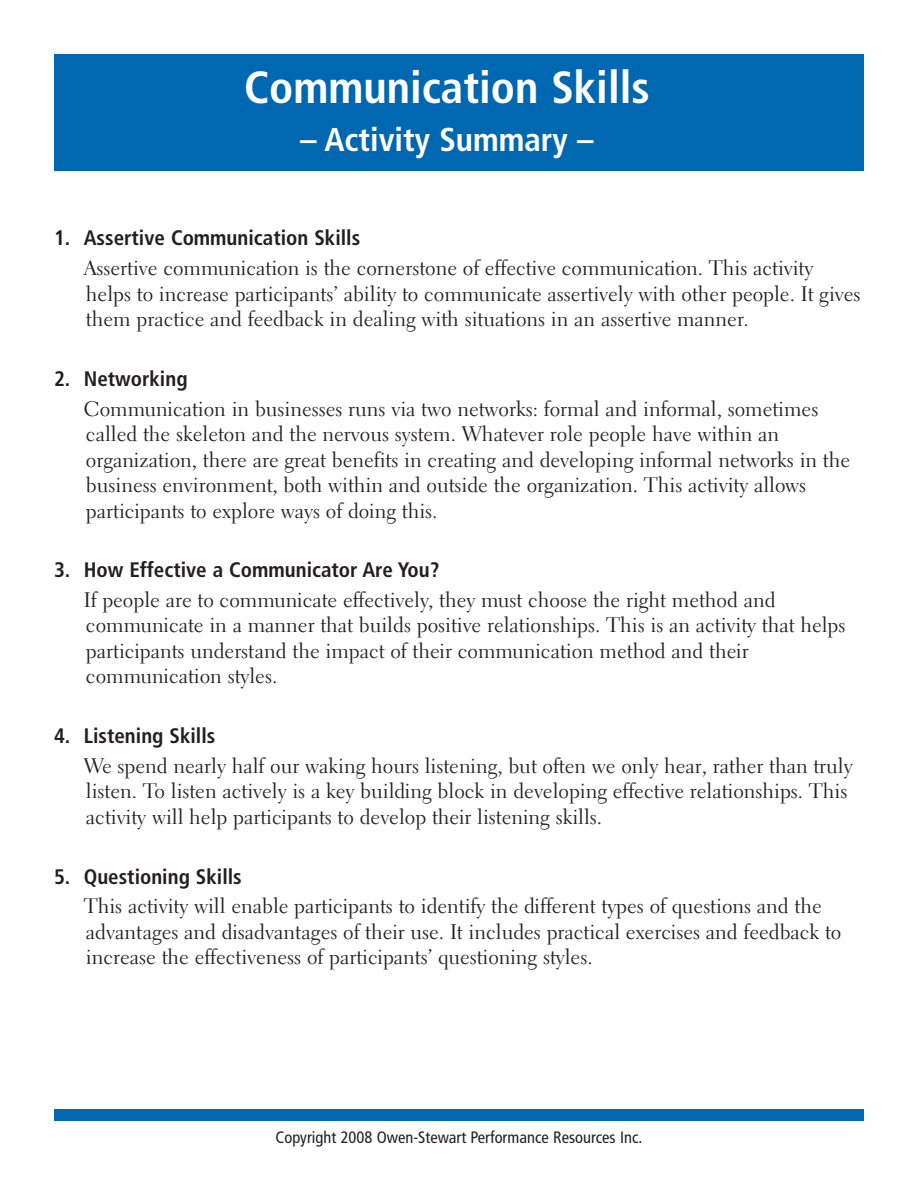
<style>
.page{position:relative;width:918px;height:1188px;background:#fff}
.page>*{position:absolute;margin:0;border:0;box-sizing:border-box;transform-origin:0 0}
.t1{font:700 condensed 45px "Frutiger";color:#fff}
.t2{font:700 condensed 33px "Frutiger";color:#fff}
.t3{font:21px/25.5px "Electra LH";color:#231f20}
.t4{font:700 condensed 21px "Frutiger";color:#231f20}
.t5{font:condensed 16.5px "Frutiger";color:#231f20}
</style>
<div class="page">
<div style="left:54px;top:54px;width:810px;height:117px;background:#0067b1"></div>
<div style="left:54px;top:1109px;width:810px;height:11px;background:#0067b1"></div>
<h1 class="t1" style="left:244px;top:65px;width:407px">Communication Skills</h1>
<h2 class="t2" style="left:300px;top:123px;width:295px">– Activity Summary –</h2>
<p class="t4" style="left:54px;top:228px;width:308px">1. Assertive Communication Skills</p>
<p class="t3" style="left:84px;top:256px;width:778px">Assertive communication is the cornerstone of effective communication. This activity helps to increase participants’ ability to communicate assertively with other people. It gives them practice and feedback in dealing with situations in an assertive manner.</p>
<p class="t4" style="left:54px;top:368px;width:135px">2. Networking</p>
<p class="t3" style="left:84px;top:397px;width:768px">Communication in businesses runs via two networks: formal and informal, sometimes called the skeleton and the nervous system. Whatever role people have within an organization, there are great benefits in creating and developing informal networks in the business environment, both within and outside the organization. This activity allows participants to explore ways of doing this.</p>
<p class="t4" style="left:54px;top:560px;width:387px">3. How Effective a Communicator Are You?</p>
<p class="t3" style="left:84px;top:588px;width:763px">If people are to communicate effectively, they must choose the right method and communicate in a manner that builds positive relationships. This is an activity that helps participants understand the impact of their communication method and their communication styles.</p>
<p class="t4" style="left:54px;top:726px;width:163px">4. Listening Skills</p>
<p class="t3" style="left:84px;top:754px;width:770px">We spend nearly half our waking hours listening, but often we only hear, rather than truly listen. To listen actively is a key building block in developing effective relationships. This activity will help participants to develop their listening skills.</p>
<p class="t4" style="left:54px;top:866px;width:189px">5. Questioning Skills</p>
<p class="t3" style="left:84px;top:895px;width:759px">This activity will enable participants to identify the different types of questions and the advantages and disadvantages of their use. It includes practical exercises and feedback to increase the effectiveness of participants’ questioning styles.</p>
<p class="t5" style="left:276px;top:1130px;width:368px">Copyright 2008 Owen-Stewart Performance Resources Inc.</p>
</div>
